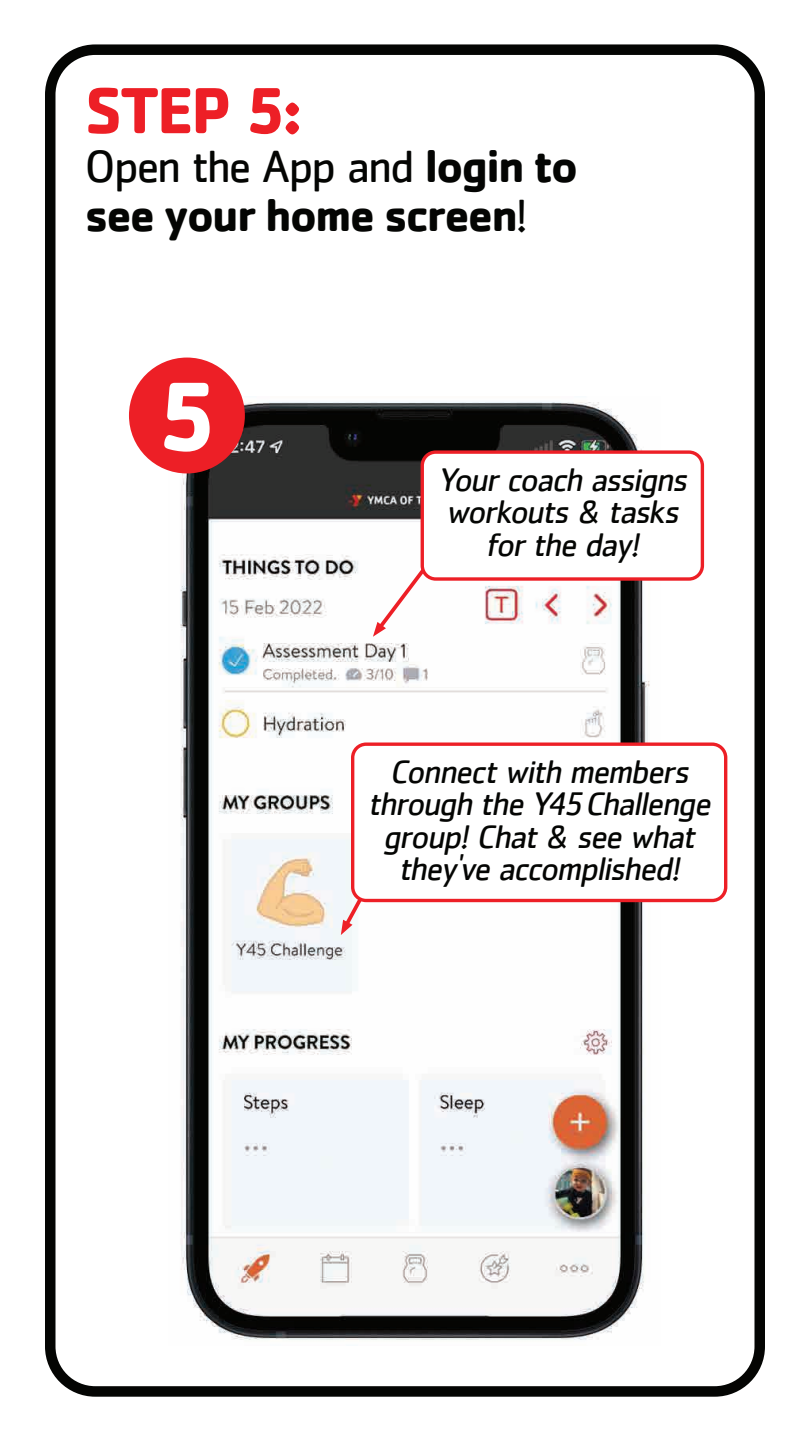
<style>
.page{position:relative;width:810px;height:1440px;background:#fff}
.page>*{position:absolute;margin:0;border:0;box-sizing:border-box;transform-origin:0 0}
.t1{font:700 101.02px "Cachet";color:#fff}
.t2{font:700 67.5px "Cachet";color:#ed1f26}
.t3{font:700 46.5px/48.8px "Cachet";letter-spacing:-.04em;color:#040503}
.t4{font:italic 33.75px/32.4px "Cachet";color:#040503;text-align:center}
.s1{font-weight:400}
</style>
<div class="page">
<div style="left:45px;top:44px;width:720px;height:1353px;border:10px solid #040503;border-radius:45px"></div>
<img style="left:168px;top:398px;width:492px;height:942px">
<div style="left:129px;top:358px;width:116px;height:115px;background:#ed1f26;border-radius:50%"></div>
<svg style="left:340px;top:880px;width:33px;height:55px"></svg>
<svg style="left:373px;top:531px;width:81px;height:106px"></svg>
<div style="left:353px;top:744px;width:373px;height:157px;background:#fff;border-radius:14px"></div>
<div style="left:351px;top:742px;width:376px;height:160px;border:3px solid #ed1f26;border-radius:14px"></div>
<div style="left:422px;top:452px;width:280px;height:127px;background:#fff;border-radius:14px"></div>
<div style="left:421px;top:450px;width:283px;height:131px;border:3px solid #ed1f26;border-radius:14px"></div>
<h2 class="t2" style="left:85px;top:67px;width:220px">STEP 5:</h2>
<h3 class="t3" style="left:85px;top:140px;width:495px"><span class="s1">Open the App and</span> login to see your home screen<span class="s1">!</span></h3>
<h1 class="t1" style="left:155px;top:351px;width:66px">5</h1>
<p class="t4" style="left:437px;top:463px;width:258px">Yourcoach assigns workouts &amp; tasks forthe day!</p>
<p class="t4" style="left:368px;top:755px;width:351px">Connectwith members through the Y45Challenge group!Chat&amp; see what they've accomplished!</p>
</div>
